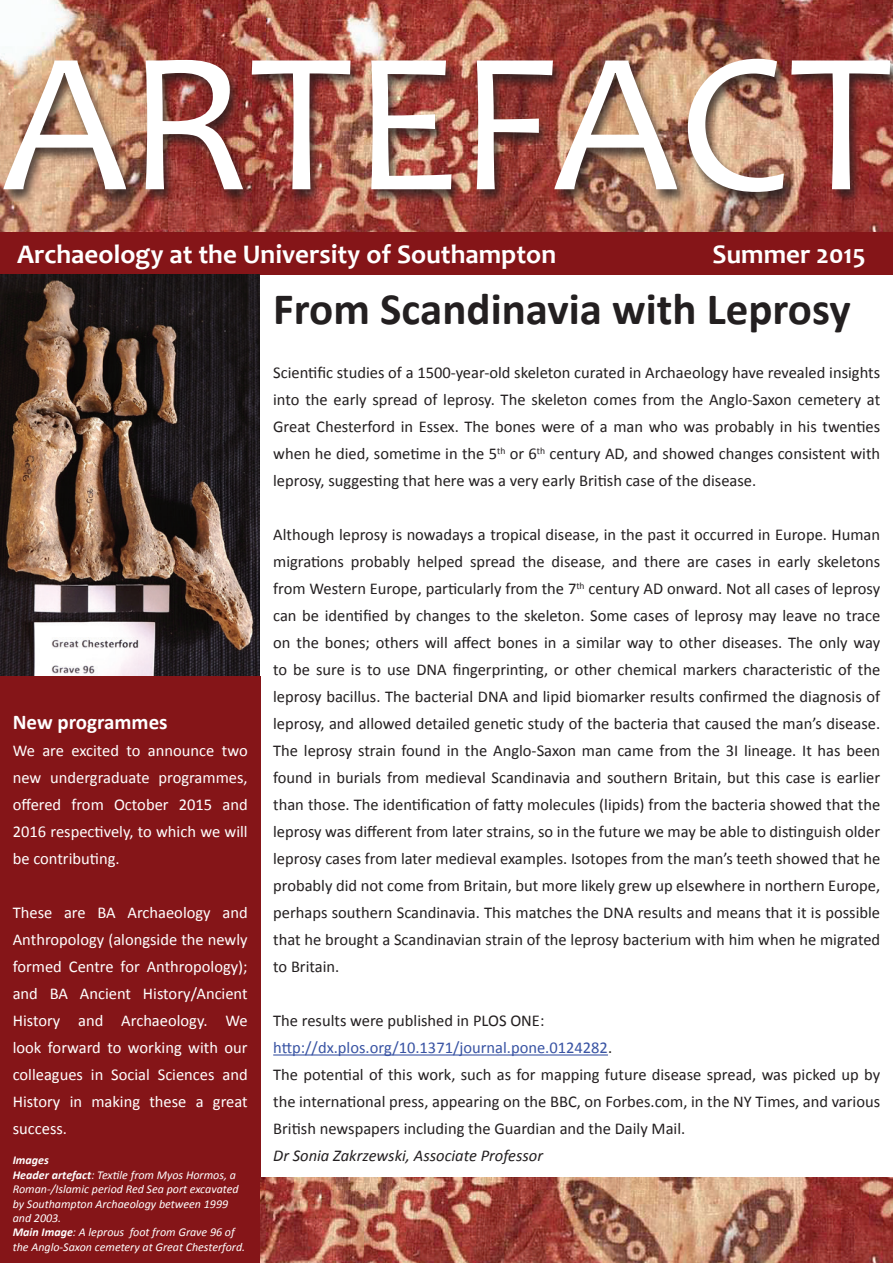
<style>
.page{position:relative;width:893px;height:1263px;background:#fff}
.page>*{position:absolute;margin:0;border:0;box-sizing:border-box;transform-origin:0 0}
.t1{font:202.5px "Candara";color:#fff}
.t2{font:700 45px "Calibri";color:#231f20}
.t3{font:700 27px "Candara";color:#fff}
.t4{font:700 21px "Calibri";color:#fff}
.t5{font:16.5px/27px "Calibri";color:#231f20;text-align:justify}
.t6{font:16.5px/27px "Calibri";color:#fff;text-align:justify}
.t7{font:italic 16.5px "Calibri";color:#231f20}
.t8{font:italic 12px/14.4px "Calibri";color:#fff}
.s1{font-weight:700}
.s2{color:#3853a3}
</style>
<div class="page">
<img style="left:0;top:0;width:893px;height:232px">
<div style="left:0;top:58px;width:893px;height:149px;background:#231f20;opacity:.75"></div>
<div style="left:0;top:232px;width:893px;height:42px;background:#851518"></div>
<div style="left:0;top:676px;width:260px;height:472px;background:#851518"></div>
<img style="left:0;top:274px;width:260px;height:401px">
<hr style="left:273px;top:1054px;width:335px;height:1px;background:#3853a3">
<div style="left:0;top:1143px;width:260px;height:120px;background:#851518"></div>
<img style="left:260px;top:1178px;width:633px;height:85px">
<h1 class="t1" style="left:2px;top:-4px;width:891px">ARTEFACT</h1>
<h3 class="t3" style="left:17px;top:237px;width:541px">Archaeology at the University of Southampton</h3>
<h3 class="t3" style="left:713px;top:237px;width:154px">Summer 2015</h3>
<p class="t4" style="left:13px;top:709px;width:156px">New programmes</p>
<p class="t6" style="left:13px;top:737px;width:236px">We are excited to announce two new undergraduate programmes, offered from October 2015 and 2016 respectively, to which we will be contributing.</p>
<p class="t6" style="left:13px;top:899px;width:236px">These are BA Archaeology and Anthropology (alongside the newly formed Centre for Anthropology); and BA Ancient History/Ancient History and Archaeology. We look forward to working with our colleagues in Social Sciences and History in making these a great success.</p>
<p class="t8" style="left:13px;top:1153px;width:234px"><span class="s1">Images<br>Header artefact</span>: Textile from Myos Hormos, a Roman-/Islamic period Red Sea port excavated by Southampton Archaeology between 1999 and 2003.<br><span class="s1">Main Image</span>: A leprous foot from Grave 96 of the Anglo-Saxon cemetery at Great Chesterford.</p>
<h2 class="t2" style="left:273px;top:280px;width:579px">From Scandinavia with Leprosy</h2>
<p class="t5" style="left:273px;top:359px;width:608px">Scientific studies of a 1500-year-old skeleton curated in Archaeology have revealed insights into the early spread of leprosy. The skeleton comes from the Anglo-Saxon cemetery at Great Chesterford in Essex. The bones were of a man who was probably in his twenties when he died, sometime in the 5<sup>th</sup> or 6<sup>th</sup> century AD, and showed changes consistent with leprosy, suggesting that here was a very early British case of the disease.</p>
<p class="t5" style="left:273px;top:521px;width:608px">Although leprosy is nowadays a tropical disease, in the past it occurred in Europe. Human migrations probably helped spread the disease, and there are cases in early skeletons from Western Europe, particularly from the 7<sup>th</sup> century AD onward. Not all cases of leprosy can be identified by changes to the skeleton. Some cases of leprosy may leave no trace on the bones; others will affect bones in a similar way to other diseases. The only way to be sure is to use DNA fingerprinting, or other chemical markers characteristic of the leprosy bacillus. The bacterial DNA and lipid biomarker results confirmed the diagnosis of leprosy, and allowed detailed genetic study of the bacteria that caused the man’s disease.<br>The leprosy strain found in the Anglo-Saxon man came from the 3I lineage. It has been found in burials from medieval Scandinavia and southern Britain, but this case is earlier than those. The identification of fatty molecules (lipids) from the bacteria showed that the leprosy was different from later strains, so in the future we may be able to distinguish older leprosy cases from later medieval examples. Isotopes from the man’s teeth showed that he probably did not come from Britain, but more likely grew up elsewhere in northern Europe, perhaps southern Scandinavia. This matches the DNA results and means that it is possible that he brought a Scandinavian strain of the leprosy bacterium with him when he migrated to Britain.</p>
<p class="t5" style="left:273px;top:1007px;width:608px;text-align:left">The results were published in PLOS ONE: <span class="s2">http://dx.plos.org/10.1371/journal.pone.0124282</span>.<br>The potential of this work, such as for mapping future disease spread, was picked up by the international press, appearing on the BBC, on Forbes.com, in the NY Times, and various British newspapers including the Guardian and the Daily Mail.</p>
<p class="t7" style="left:273px;top:1144px;width:271px">Dr Sonia Zakrzewski, Associate Professor</p>
</div>
